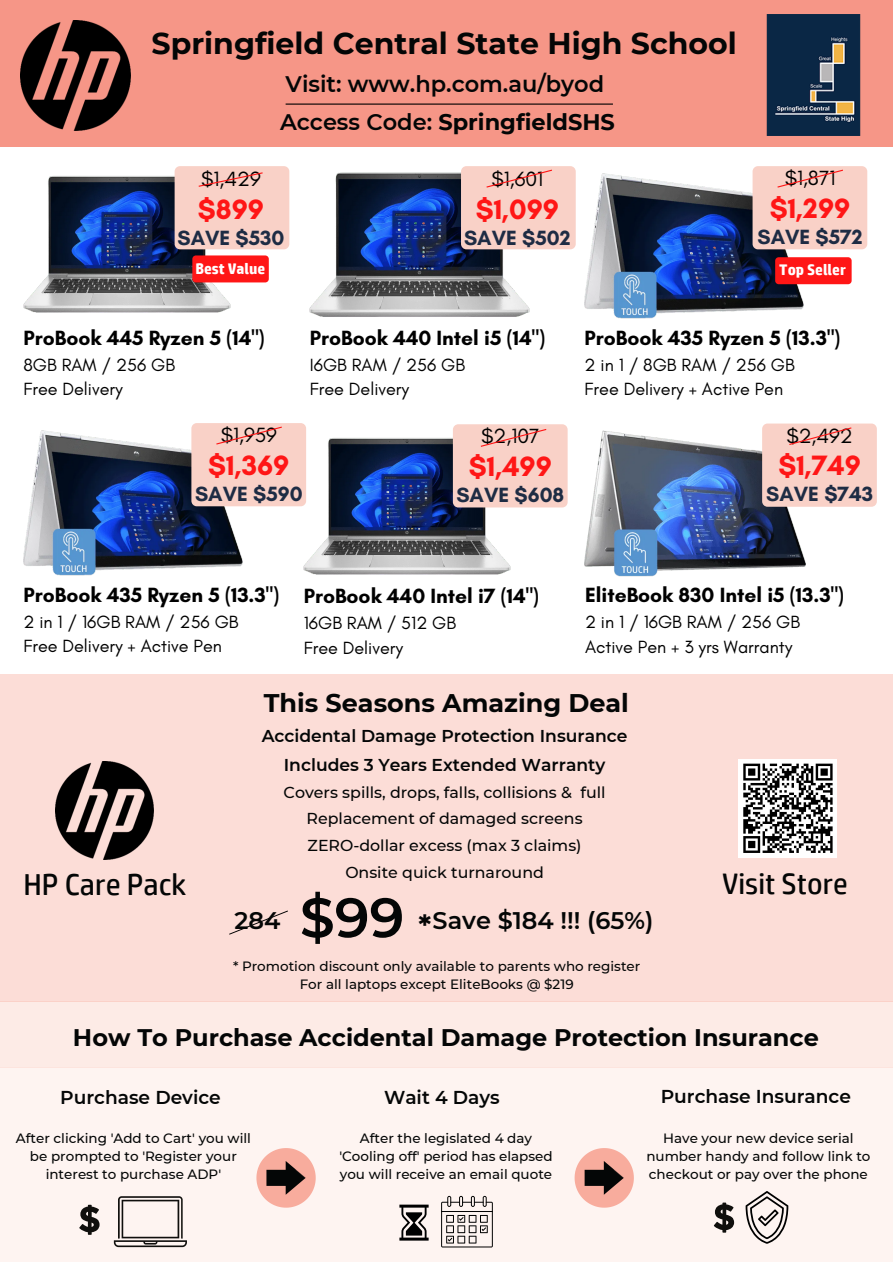
<style>
.page{position:relative;width:893px;height:1264px;background:#fff}
.page>*{position:absolute;margin:0;border:0;box-sizing:border-box;transform-origin:0 0}
.t1{font:600 55.5px "Montserrat";color:#040606}
.t2{font:30.3px "HP Simplified";color:#040606}
.t3{font:700 30px "Montserrat";color:#040606}
.t4{font:29.7px "HP Simplified";color:#040606}
.t5{font:700 29.55px "Montserrat";color:#040606}
.t6{font:700 28.5px "Glacial Indifference";color:#ff1616}
.t7{font:700 25.5px "Montserrat";color:#040606}
.t8{font:700 24px "Montserrat";color:#040606}
.t9{font:600 24px "Montserrat";color:#040606}
.t10{font:700 22.5px "Montserrat";color:#040606}
.t11{font:600 22.5px "Montserrat";color:#040606}
.t12{font:700 21px "Glacial Indifference";color:#000}
.t13{font:700 21px "Glacial Indifference";color:#1e2c44}
.t14{font:21px "Glacial Indifference";color:#000}
.t15{font:700 21px "HP Simplified";color:#fff}
.t16{font:600 18.6px "Montserrat";color:#040606}
.t17{font:18px/24.8px "Glacial Indifference";color:#000}
.t18{font:600 17.1px/29.2px "Montserrat";color:#040606;text-align:center}
.t19{font:500 15.75px/26.5px "Montserrat";color:#040606;text-align:center}
.t20{font:700 15.3px "HP Simplified";color:#fff}
.t21{font:500 13.5px/18px "Montserrat";color:#040606;text-align:center}
.s1{font-weight:600}
</style>
<div class="page">
<div style="left:0;top:0;width:892px;height:146px;background:#f69687"></div>
<img style="left:20px;top:20px;width:110px;height:110px">
<hr style="left:285px;top:103px;width:328px;height:2px;background:#000">
<div style="left:0;top:1067px;width:892px;height:194px;background:#fef4f1"></div>
<div style="left:0;top:1000px;width:892px;height:67px;background:#fdebe6"></div>
<svg style="left:114px;top:1196px;width:73px;height:51px"></svg>
<hr style="left:447px;top:1195px;width:4px;height:11px;background:#f0e6e4;border-radius:2px">
<hr style="left:459px;top:1195px;width:4px;height:11px;background:#f0e6e3;border-radius:2px">
<hr style="left:471px;top:1195px;width:4px;height:11px;background:#f0e6e3;border-radius:2px">
<hr style="left:482px;top:1195px;width:4px;height:11px;background:#f3e9e6;border-radius:2px">
<svg style="left:441px;top:1196px;width:52px;height:51px"></svg>
<svg style="left:745px;top:1191px;width:43px;height:52px"></svg>
<svg style="left:79px;top:1204px;width:21px;height:30px"></svg>
<svg style="left:399px;top:1204px;width:29px;height:36px"></svg>
<svg style="left:256px;top:1148px;width:60px;height:59px"></svg>
<svg style="left:574px;top:1148px;width:59px;height:59px"></svg>
<svg style="left:713px;top:1202px;width:21px;height:30px"></svg>
<div style="left:0;top:674px;width:892px;height:327px;background:#fcddd7"></div>
<img style="left:56px;top:761px;width:97px;height:98px">
<div style="left:738px;top:758px;width:99px;height:99px;background:#fff"></div>
<svg style="left:743px;top:763px;width:90px;height:90px"></svg>
<svg style="left:229px;top:910px;width:59px;height:25px"></svg>
<img style="left:584px;top:430px;width:221px;height:147px">
<div style="left:762px;top:423px;width:114px;height:84px;background:#f9d1c7;border-radius:5px"></div>
<svg style="left:789px;top:427px;width:63px;height:18px"></svg>
<img style="left:310px;top:167px;width:219px;height:150px">
<div style="left:461px;top:166px;width:114px;height:83px;background:#f9d1c7;border-radius:5px"></div>
<svg style="left:486px;top:169px;width:66px;height:19px"></svg>
<img style="left:23px;top:430px;width:220px;height:146px">
<div style="left:191px;top:423px;width:115px;height:83px;background:#f9d1c7;border-radius:5px"></div>
<svg style="left:216px;top:426px;width:66px;height:19px"></svg>
<img style="left:584px;top:173px;width:219px;height:146px">
<div style="left:752px;top:166px;width:115px;height:83px;background:#f9d1c7;border-radius:5px"></div>
<svg style="left:777px;top:169px;width:66px;height:19px"></svg>
<div style="left:775px;top:257px;width:76px;height:27px;background:#ff1616;border-radius:4px"></div>
<img style="left:23px;top:166px;width:207px;height:147px">
<div style="left:175px;top:166px;width:114px;height:83px;background:#f9d1c7;border-radius:5px"></div>
<div style="left:192px;top:255px;width:77px;height:27px;background:#ff1616;border-radius:4px"></div>
<svg style="left:198px;top:172px;width:65px;height:15px"></svg>
<img style="left:304px;top:437px;width:206px;height:138px">
<div style="left:453px;top:424px;width:114px;height:83px;background:#f9d1c7;border-radius:5px"></div>
<svg style="left:480px;top:429px;width:67px;height:18px"></svg>
<img style="left:766px;top:15px;width:95px;height:121px">
<h3 class="t3" style="left:151px;top:25px;width:586px">Springfield Central State High School</h3>
<h3 class="t11" style="left:285px;top:70px;width:320px">Visit: www.hp.com.au/byod</h3>
<h3 class="t10" style="left:280px;top:108px;width:336px"><span class="s1">Access Code:</span> SpringfieldSHS</h3>
<h3 class="t14" style="left:201px;top:166px;width:61px">$1,429</h3>
<h3 class="t6" style="left:198px;top:192px;width:68px">$899</h3>
<h3 class="t13" style="left:177px;top:225px;width:108px">SAVE $530</h3>
<h3 class="t14" style="left:491px;top:166px;width:53px">$1,601</h3>
<h3 class="t6" style="left:475px;top:192px;width:85px">$1,099</h3>
<h3 class="t13" style="left:464px;top:225px;width:108px">SAVE $502</h3>
<h3 class="t14" style="left:784px;top:165px;width:52px">$1,871</h3>
<h3 class="t6" style="left:769px;top:191px;width:82px">$1,299</h3>
<h3 class="t13" style="left:757px;top:224px;width:107px">SAVE $572</h3>
<p class="t20" style="left:195px;top:259px;width:71px">Best Value</p>
<h3 class="t15" style="left:205px;top:263px;width:78px">Hot Deal</h3>
<p class="t20" style="left:779px;top:260px;width:68px">Top Seller</p>
<h3 class="t12" style="left:23px;top:325px;width:243px">ProBook 445 Ryzen 5 (14")</h3>
<h3 class="t17" style="left:23px;top:352px;width:153px">8GB RAM / 256 GB<br>Free Delivery</h3>
<h3 class="t12" style="left:310px;top:325px;width:237px">ProBook 440 Intel i5 (14")</h3>
<h3 class="t17" style="left:310px;top:352px;width:157px">I6GB RAM / 256 GB<br>Free Delivery</h3>
<h3 class="t14" style="left:221px;top:422px;width:58px">$1,959</h3>
<h3 class="t6" style="left:208px;top:448px;width:83px">$1,369</h3>
<h3 class="t13" style="left:195px;top:480px;width:109px">SAVE $590</h3>
<h3 class="t14" style="left:481px;top:423px;width:60px">$2,107</h3>
<h3 class="t6" style="left:469px;top:449px;width:84px">$1,499</h3>
<h3 class="t13" style="left:456px;top:482px;width:109px">SAVE $608</h3>
<h3 class="t12" style="left:584px;top:325px;width:257px">ProBook 435 Ryzen 5 (13.3")</h3>
<h3 class="t17" style="left:584px;top:352px;width:212px">2 in 1 / 8GB RAM / 256 GB<br>Free Delivery + Active Pen</h3>
<h3 class="t14" style="left:786px;top:422px;width:68px">$2,492</h3>
<h3 class="t6" style="left:778px;top:448px;width:84px">$1,749</h3>
<h3 class="t13" style="left:766px;top:481px;width:108px">SAVE $743</h3>
<h3 class="t12" style="left:23px;top:582px;width:257px">ProBook 435 Ryzen 5 (13.3")</h3>
<h3 class="t17" style="left:23px;top:609px;width:217px">2 in 1 / 16GB RAM / 256 GB<br>Free Delivery + Active Pen</h3>
<h3 class="t12" style="left:304px;top:583px;width:237px">ProBook 440 Intel i7 (14")</h3>
<h3 class="t17" style="left:304px;top:610px;width:154px">16GB RAM / 512 GB<br>Free Delivery</h3>
<h3 class="t12" style="left:585px;top:582px;width:260px">EliteBook 830 Intel i5 (13.3")</h3>
<h3 class="t17" style="left:585px;top:609px;width:217px">2 in 1 / 16GB RAM / 256 GB<br>Active Pen + 3 yrs Warranty</h3>
<h2 class="t2" style="left:23px;top:864px;width:164px">HP Care Pack</h2>
<h3 class="t7" style="left:264px;top:687px;width:366px">This Seasons Amazing Deal</h3>
<p class="t18" style="left:262px;top:721px;width:367px">Accidental Damage Protection Insurance<br>Includes 3 Years Extended Warranty</p>
<p class="t19" style="left:283px;top:779px;width:323px">Covers spills, drops, falls, collisions &amp; full Replacement of damaged screens ZERO-dollar excess (max 3 claims)<br>Onsite quick turnaround</p>
<h3 class="t5" style="left:418px;top:907px;width:14px">*</h3>
<h1 class="t1" style="left:300px;top:883px;width:106px">$99</h1>
<h3 class="t9" style="left:432px;top:905px;width:222px">Save $184 !!! (65%)</h3>
<h3 class="t9" style="left:234px;top:905px;width:47px">284</h3>
<p class="t21" style="left:233px;top:957px;width:409px">* Promotion discount only available to parents who register<br>For all laptops except EliteBooks @ $219</p>
<h3 class="t4" style="left:722px;top:864px;width:127px">Visit Store</h3>
<h3 class="t8" style="left:73px;top:1023px;width:747px">How To Purchase Accidental Damage Protection Insurance</h3>
<h3 class="t16" style="left:60px;top:1085px;width:162px">Purchase Device</h3>
<h3 class="t16" style="left:384px;top:1085px;width:117px">Wait 4 Days</h3>
<h3 class="t16" style="left:660px;top:1085px;width:192px">Purchase Insurance</h3>
<p class="t21" style="left:16px;top:1129px;width:236px">After clicking 'Add to Cart' you will be prompted to 'Register your interest to purchase ADP'</p>
<p class="t21" style="left:339px;top:1129px;width:215px">After the legislated 4 day 'Cooling off' period has elapsed you will receive an email quote</p>
<p class="t21" style="left:646px;top:1129px;width:226px">Have your new device serial number handy and follow link to checkout or pay over the phone</p>
</div>
